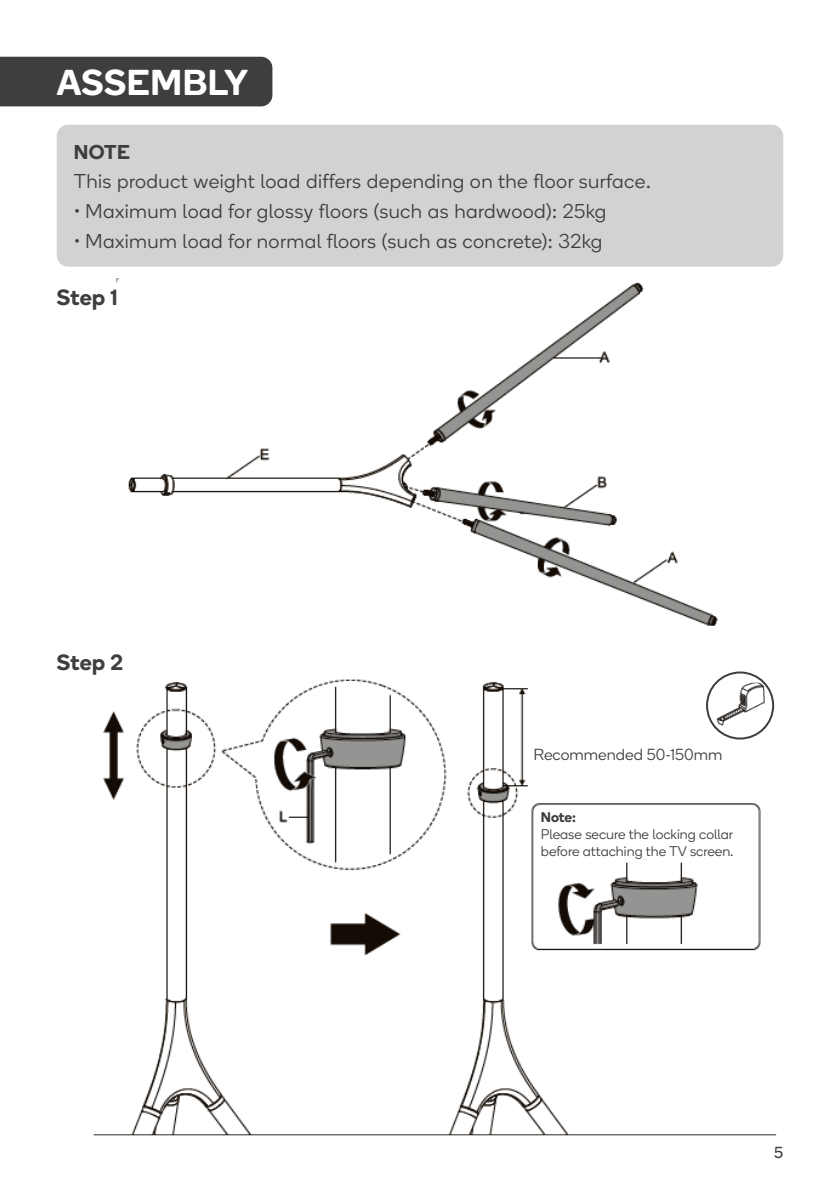
<style>
.page{position:relative;width:840px;height:1191px;background:#fff}
.page>*{position:absolute;margin:0;border:0;box-sizing:border-box;transform-origin:0 0}
.Strip_heading{font:600 36px "Boing";letter-spacing:.02em;color:#fff}
.Copy_-_Heading{font:600 22px "Boing";letter-spacing:.01em;color:#3e3e3f}
.Callout_box_-_copy{font:300 20px "Boing";letter-spacing:.02em;color:#3e3e3f}
.Callout_box_-_Headin{font:600 20px "Boing";color:#3e3e3f}
.Image_captions{font:300 16px "Boing";color:#3e3e3f}
.t1{font:16px "Boing";color:#3e3e3f}
.Image_captions-2{font:300 14px/16.8px "Boing";color:#3e3e3f}
.s1{font-weight:600}
</style>
<div class="page">
<img style="left:117px;top:278px;width:601px;height:348px">
<div style="left:0;top:57px;width:272px;height:49px;background:#3e3e3f"></div>
<div style="left:57px;top:125px;width:725px;height:142px;background:#d1d2d4;border-radius:11px"></div>
<img style="left:94px;top:679px;width:681px;height:456px">
<img style="left:713px;top:682px;width:53px;height:46px">
<div style="left:705px;top:671px;width:68px;height:68px;border:2px solid #3e3e3f;border-radius:50%"></div>
<div style="left:527px;top:740px;width:224px;height:28px;background:#fff"></div>
<div style="left:535px;top:809px;width:221px;height:49px;background:#fff"></div>
<p class="Strip_heading" style="left:57px;top:58px;width:193px">ASSEMBLY</p>
<p class="Callout_box_-_Headin" style="left:74px;top:138px;width:57px">NOTE</p>
<p class="Callout_box_-_copy" style="left:74px;top:169px;width:578px">This product weight load differs depending on the floor surface.</p>
<p class="Callout_box_-_copy" style="left:74px;top:199px;width:534px">• Maximum load for glossy floors (such as hardwood): 25kg</p>
<p class="Callout_box_-_copy" style="left:74px;top:228px;width:530px">• Maximum load for normal floors (such as concrete): 32kg</p>
<p class="Copy_-_Heading" style="left:57px;top:282px;width:62px">Step 1</p>
<p class="Copy_-_Heading" style="left:57px;top:647px;width:68px">Step 2</p>
<p class="Image_captions" style="left:533px;top:745px;width:190px">Recommended 50-150mm</p>
<p class="Image_captions-2" style="left:540px;top:808px;width:194px"><span class="s1">Note:<br></span>Please secure the locking collar before attaching the TV screen.</p>
<p class="t1" style="left:773px;top:1141px;width:11px">5</p>
</div>
